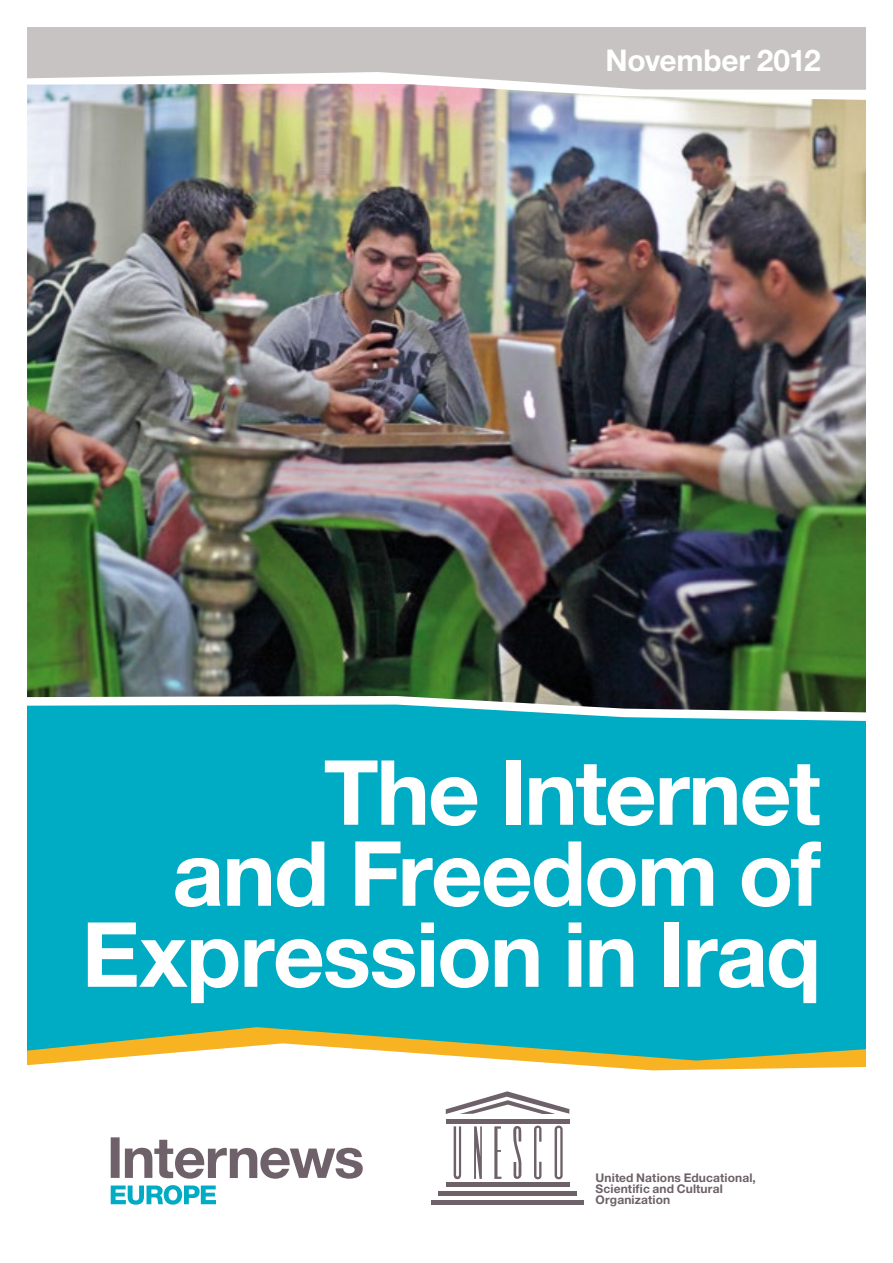
<style>
.page{position:relative;width:893px;height:1263px;background:#fff}
.page>*{position:absolute;margin:0;border:0;box-sizing:border-box;transform-origin:0 0}
.t1{font:700 90px/81px "Helvetica Neue LT Std";letter-spacing:-.02em;color:#fff;text-align:right}
.t2{font:700 30px "Helvetica Neue LT Std";letter-spacing:-.01em;color:#fff}
.t3{font:700 12px/10.8px "Helvetica Neue LT Std";letter-spacing:.01em;color:#6e6169}
</style>
<div class="page">
<div style="left:27px;top:659px;width:839px;height:488px;background:#00abc4"></div>
<svg style="left:102px;top:1027px;width:363px;height:16px"></svg>
<svg style="left:27px;top:1043px;width:839px;height:160px;fill:#fff"></svg>
<svg style="left:111px;top:1185px;width:105px;height:19px"></svg>
<svg style="left:111px;top:1137px;width:252px;height:42px"></svg>
<svg style="left:454px;top:1126px;width:7px;height:53px"></svg>
<svg style="left:474px;top:1126px;width:8px;height:53px"></svg>
<svg style="left:494px;top:1126px;width:7px;height:53px"></svg>
<hr style="left:446px;top:1119px;width:124px;height:4px;background:#6e6169">
<hr style="left:446px;top:1183px;width:124px;height:4px;background:#6e6169">
<div style="left:438px;top:1191px;width:138px;height:5px;background:#6e6169"></div>
<hr style="left:431px;top:1200px;width:152px;height:4px;background:#6e6169">
<svg style="left:446px;top:1091px;width:123px;height:23px;background:#cecacd"></svg>
<svg style="left:513px;top:1126px;width:8px;height:53px"></svg>
<svg style="left:534px;top:1125px;width:7px;height:54px"></svg>
<svg style="left:555px;top:1125px;width:8px;height:54px"></svg>
<svg style="left:532px;top:712px;width:334px;height:9px;fill:#fff"></svg>
<img style="left:27px;top:100px;width:839px;height:612px">
<img style="left:27px;top:90px;width:839px;height:10px">
<svg style="left:27px;top:27px;width:839px;height:63px;background:#ccc7c7"></svg>
<h2 class="t2" style="left:605px;top:42px;width:217px">November 2012</h2>
<h1 class="t1" style="left:82px;top:750px;width:741px">The Internet<br>and Freedom of<br>Expression in Iraq</h1>
<p class="t3" style="left:596px;top:1172px;width:162px">United Nations Educational,<br>Scientific and Cultural<br>Organization</p>
</div>
